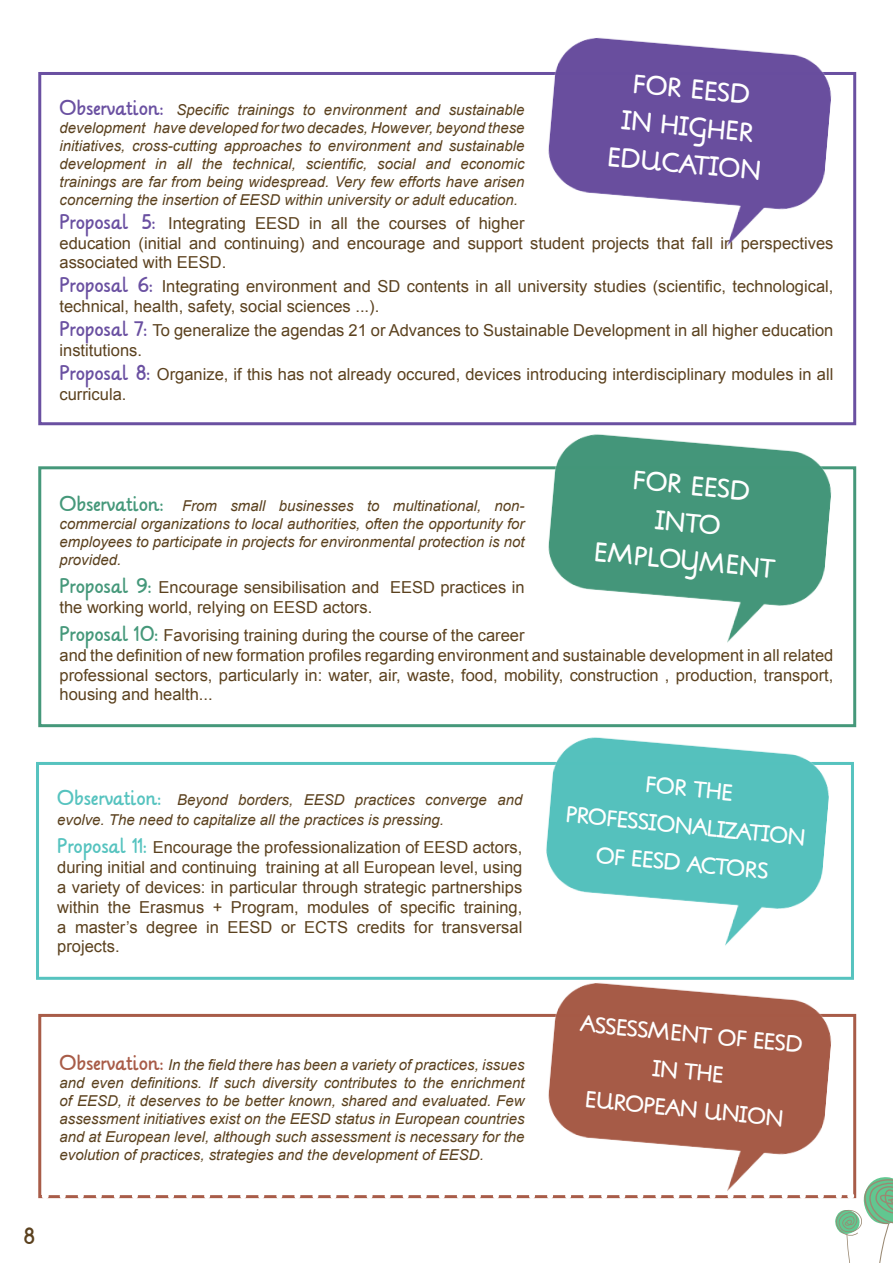
<style>
.page{position:relative;width:893px;height:1263px;background:#fff}
.page>*{position:absolute;margin:0;border:0;box-sizing:border-box;transform-origin:0 0}
.t1{font:21px/37.5px "Lilly";color:#fff;text-align:center}
.t2{font:18px/37.5px "Lilly";color:#fff;text-align:center}
.t3{font:18px "Lilly";color:#5b411e}
.t4{font:16.5px/19.8px "Arial";color:#5b411e}
.t5{font:italic 15px/18px "Arial";color:#5b411e;text-align:justify}
.s1{font-family:"Lilly";font-style:normal;font-size:16.5px;color:#6a50a1}
.s2{font-family:"Lilly";color:#6a50a1}
.s3{font-family:"Lilly";font-style:normal;font-size:16.5px;color:#45987a}
.s4{font-family:"Lilly";color:#45987a}
.s5{font-family:"Lilly";font-style:normal;font-size:16.5px;color:#56c3bf}
.s6{font-family:"Lilly";color:#56c3bf}
.s7{font-family:"Lilly";font-style:normal;font-size:16.5px;color:#a85c48}
</style>
<div class="page">
<div style="left:38px;top:466px;width:818px;height:261px;background:#fff;border:3px solid #45987a"></div>
<img style="left:525px;top:425px;width:329px;height:242px">
<div style="left:38px;top:72px;width:818px;height:353px;background:#fff;border:3px solid #6a50a1"></div>
<img style="left:525px;top:37px;width:329px;height:234px">
<div style="left:36px;top:762px;width:818px;height:218px;background:#fff;border:3px solid #56c3bf"></div>
<img style="left:522px;top:723px;width:330px;height:239px">
<div style="left:38px;top:1014px;width:818px;height:184px;background:#fff;border:3px solid #a85c48"></div>
<img style="left:525px;top:962px;width:329px;height:214px">
<svg style="left:63px;top:1176px;width:830px;height:87px"></svg>
<p class="t1" style="left:635px;top:66px;width:119px;rotate:5deg">FOR EESD</p>
<p class="t1" style="left:613px;top:102px;width:156px;rotate:5deg">IN HIGHER<br>EDUCATION</p>
<p class="t5" style="left:60px;top:101px;width:467px"><span class="s1">Observation:</span> Specific trainings to environment and sustainable development have developed for two decades, However, beyond these initiatives, cross-cutting approaches to environment and sustainable development in all the technical, scientific, social and economic trainings are far from being widespread. Very few efforts have arisen concerning the insertion of EESD within university or adult education.</p>
<p class="t4" style="left:60px;top:213px;width:775px"><span class="s2">Proposal 5:</span> Integrating EESD in all the courses of higher<br>education (initial and continuing) and encourage and support student projects that fall in perspectives associated with EESD.</p>
<p class="t4" style="left:60px;top:277px;width:775px"><span class="s2">Proposal 6:</span> Integrating environment and SD contents in all university studies (scientific, technological, technical, health, safety, social sciences ...).</p>
<p class="t4" style="left:60px;top:321px;width:775px"><span class="s2">Proposal 7:</span> To generalize the agendas 21 or Advances to Sustainable Development in all higher education institutions.</p>
<p class="t4" style="left:60px;top:365px;width:775px"><span class="s2">Proposal 8:</span> Organize, if this has not already occured, devices introducing interdisciplinary modules in all curricula.</p>
<p class="t1" style="left:635px;top:463px;width:119px;rotate:5deg">FOR EESD</p>
<p class="t1" style="left:657px;top:502px;width:67px;rotate:5deg">INTO</p>
<p class="t1" style="left:596px;top:534px;width:182px;rotate:5deg">EMPLOYMENT</p>
<p class="t5" style="left:60px;top:496px;width:467px"><span class="s3">Observation:</span> From small businesses to multinational, non&shy;commercial organizations to local authorities, often the opportunity for employees to participate in projects for environmental protection is not provided.</p>
<p class="t4" style="left:60px;top:577px;width:467px"><span class="s4">Proposal 9:</span> Encourage sensibilisation and EESD practices in the working world, relying on EESD actors.</p>
<p class="t4" style="left:60px;top:625px;width:775px"><span class="s4">Proposal 10:</span> Favorising training during the course of the career<br>and the definition of new formation profiles regarding environment and sustainable development in all related professional sectors, particularly in: water, air, waste, food, mobility, construction , production, transport, housing and health...</p>
<p class="t5" style="left:57px;top:790px;width:467px;line-height:19.8px"><span class="s5">Observation:</span> Beyond borders, EESD practices converge and evolve. The need to capitalize all the practices is pressing.</p>
<p class="t4" style="left:57px;top:838px;width:467px;text-align:justify"><span class="s6">Proposal 11:</span> Encourage the professionalization of EESD actors, during initial and continuing training at all European level, using a variety of devices: in particular through strategic partnerships within the Erasmus + Program, modules of specific training, a master’s degree in EESD or ECTS credits for transversal projects.</p>
<p class="t5" style="left:60px;top:1056px;width:467px"><span class="s7">Observation:</span> In the field there has been a variety of practices, issues and even definitions. If such diversity contributes to the enrichment of EESD, it deserves to be better known, shared and evaluated. Few assessment initiatives exist on the EESD status in European countries and at European level, although such assessment is necessary for the evolution of practices, strategies and the development of EESD.</p>
<p class="t3" style="left:24px;top:1221px;width:13px">8</p>
<p class="t2" style="left:571px;top:760px;width:242px;rotate:5deg">FOR THE<br>PROFESSIONALIZATION</p>
<p class="t2" style="left:598px;top:838px;width:175px;rotate:5deg">OF EESD ACTORS</p>
<p class="t2" style="left:582px;top:1006px;width:224px;rotate:5deg">ASSESSMENT OF EESD</p>
<p class="t2" style="left:654px;top:1050px;width:73px;rotate:5deg">IN THE</p>
<p class="t2" style="left:587px;top:1082px;width:200px;rotate:5deg">EUROPEAN UNION</p>
</div>
